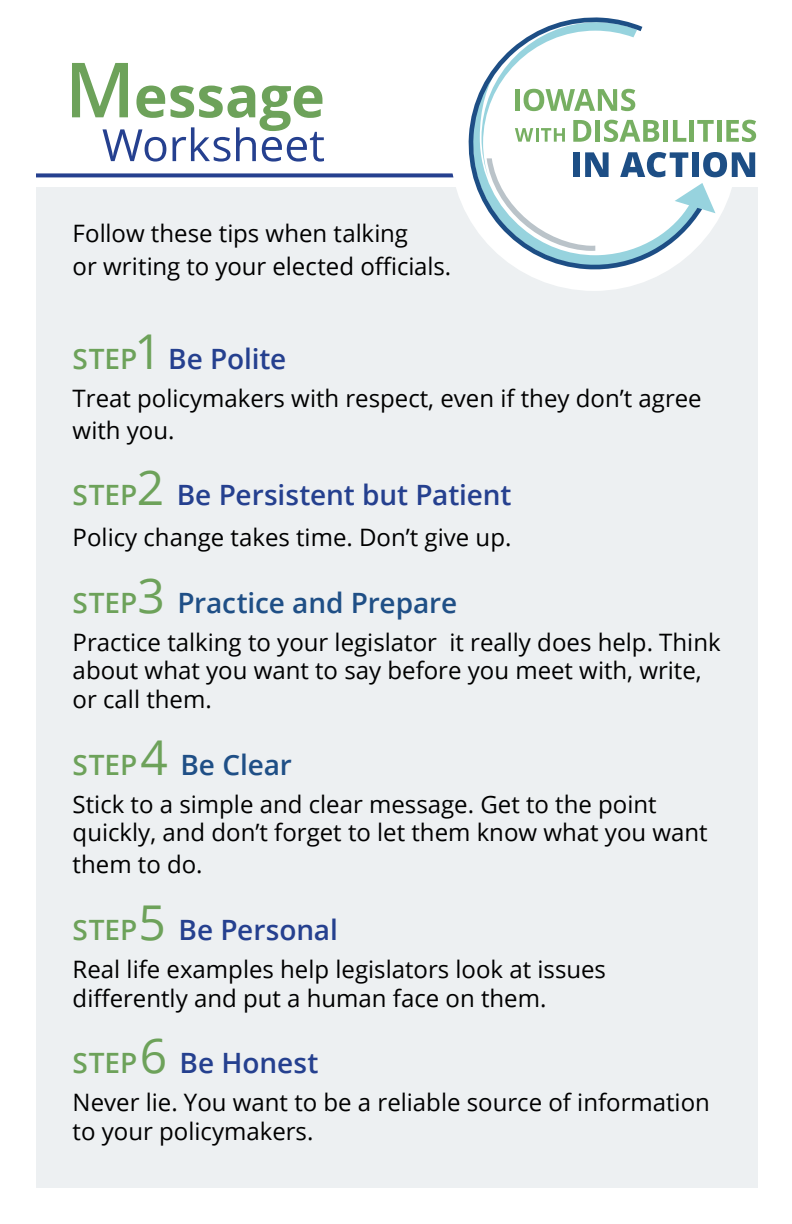
<style>
.page{position:relative;width:792px;height:1224px;background:#fff}
.page>*{position:absolute;margin:0;border:0;box-sizing:border-box;transform-origin:0 0}
.t1{font:600 28px "Open Sans";color:#25408f}
.t2{font:600 28px "Open Sans";letter-spacing:-.005em;color:#1f4f86}
.t3{font:24px/28.8px "Open Sans";color:#000}
.s1{color:#6da25a}
.s2{font-weight:400;font-size:48px;color:#6da25a}
</style>
<div class="page">
<div style="left:36px;top:188px;width:721px;height:1000px;background:#edf0f2"></div>
<svg style="left:72px;top:63px;width:252px;height:99px"></svg>
<svg style="left:36px;top:173px;width:417px;height:4px;background:#3c549a"></svg>
<div style="left:450px;top:3px;width:288px;height:288px;background:#fff;border-radius:50%"></div>
<svg style="left:468px;top:17px;width:221px;height:253px"></svg>
<svg style="left:482px;top:22px;width:274px;height:229px"></svg>
<p class="t3" style="left:73px;top:216px;width:380px;line-height:33.6px">Follow these tips when talking<br>or writing to your elected officials.</p>
<p class="t1" style="left:73px;top:340px;width:215px"><span class="s1">STEP</span><span class="s2">1</span> Be Polite</p>
<p class="t3" style="left:73px;top:381px;width:631px;line-height:32px">Treat policymakers with respect, even if they don’t agree with you.</p>
<p class="t1" style="left:73px;top:476px;width:440px"><span class="s1">STEP</span><span class="s2">2</span> Be Persistent but Patient</p>
<p class="t3" style="left:73px;top:523px;width:440px">Policy change takes time. Don’t give up.</p>
<p class="t2" style="left:73px;top:584px;width:386px"><span class="s1">STEP</span><span class="s2">3</span> Practice and Prepare</p>
<p class="t3" style="left:73px;top:627px;width:650px">Practice talking to your legislator it really does help. Think about what you want to say before you meet with, write, or call them.</p>
<p class="t2" style="left:73px;top:746px;width:221px"><span class="s1">STEP</span><span class="s2">4</span> Be Clear</p>
<p class="t3" style="left:73px;top:789px;width:637px">Stick to a simple and clear message. Get to the point quickly, and don’t forget to let them know what you want</p>
<p class="t3" style="left:73px;top:850px;width:132px">them to do.</p>
<p class="t1" style="left:73px;top:911px;width:267px"><span class="s1">STEP</span><span class="s2">5</span> Be Personal</p>
<p class="t3" style="left:73px;top:954px;width:535px">Real life examples help legislators look at issues differently and put a human face on them.</p>
<p class="t1" style="left:73px;top:1044px;width:247px"><span class="s1">STEP</span><span class="s2">6</span> Be Honest</p>
<p class="t3" style="left:73px;top:1087px;width:639px">Never lie. You want to be a reliable source of information to your policymakers.</p>
</div>
